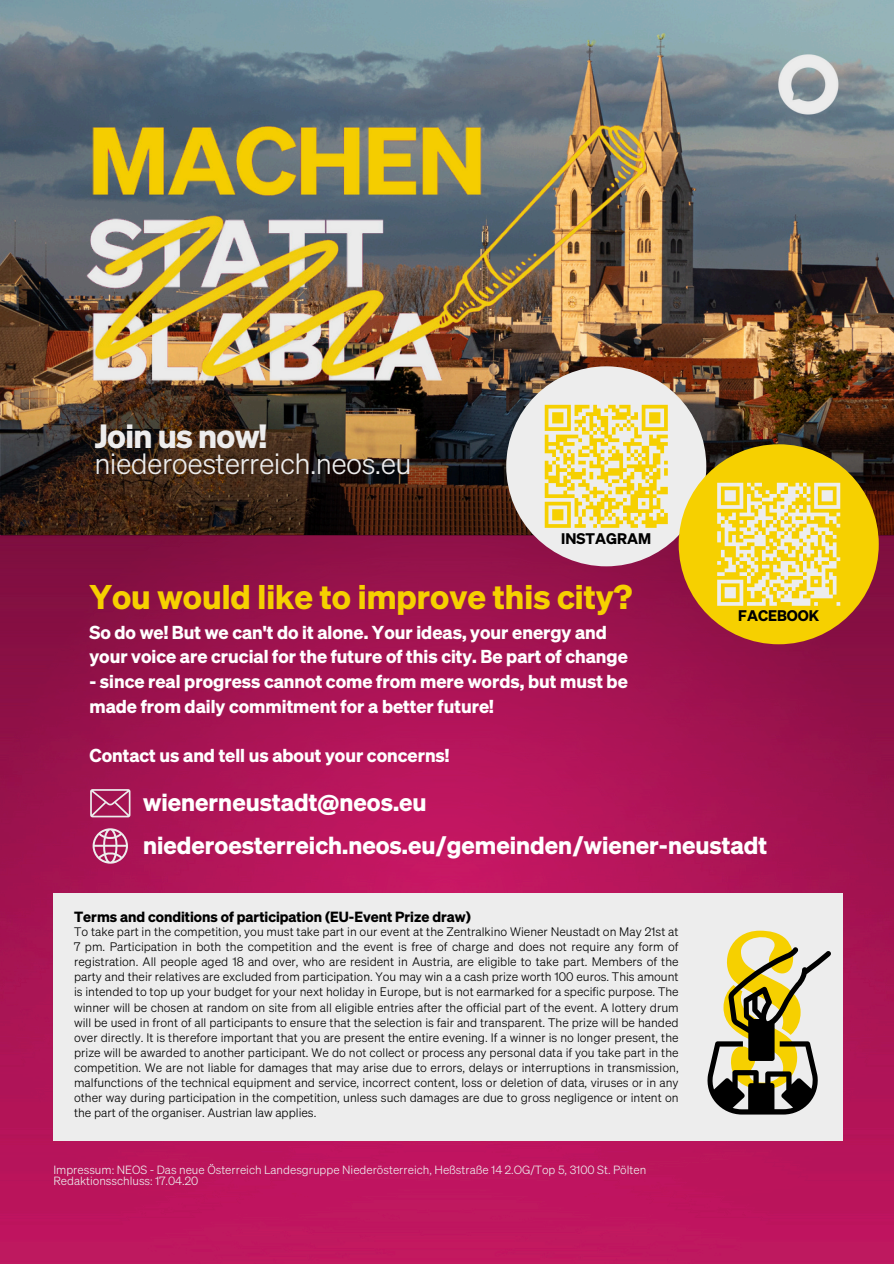
<style>
.page{position:relative;width:894px;height:1264px;background:#fff}
.page>*{position:absolute;margin:0;border:0;box-sizing:border-box;transform-origin:0 0}
.t1{font:33.45px "Sohne Dreiviertelfett";color:#f6d000}
.t2{font:32.7px "Sohne Dreiviertelfett";letter-spacing:-.02em;color:#ededed}
.t3{font:300 28.65px "Soehne";letter-spacing:-.02em;color:#ededed}
.t4{font:24.15px "Sohne Dreiviertelfett";color:#fff}
.t5{font:18.3px/24.8px "Sohne Dreiviertelfett";color:#fff}
.t6{font:15px "Sohne Dreiviertelfett";color:#000}
.t7{font:14.4px "Sohne Dreiviertelfett";color:#000}
.t8{font:300 12px/15px "Soehne";color:#000;text-align:justify}
.t9{font:300 11.55px "Soehne";color:#ededed}
</style>
<div class="page">
<img style="left:0;top:533px;width:893px;height:730px">
<svg style="left:90px;top:789px;width:40px;height:28px"></svg>
<img style="left:1px;top:2px;width:892px;height:533px">
<div style="left:53px;top:893px;width:789px;height:248px;background:#ededed"></div>
<img style="left:751px;top:28px;width:114px;height:113px">
<svg style="left:707px;top:930px;width:124px;height:184px"></svg>
<img style="left:84px;top:123px;width:566px;height:274px">
<div style="left:506px;top:366px;width:200px;height:200px;background:#ededed;border-radius:50%"></div>
<svg style="left:544px;top:404px;width:124px;height:124px"></svg>
<div style="left:678px;top:444px;width:200px;height:200px;background:#f6d000;border-radius:50%"></div>
<svg style="left:717px;top:482px;width:124px;height:124px"></svg>
<svg style="left:93px;top:828px;width:34px;height:35px"></svg>
<p class="t2" style="left:94px;top:413px;width:174px">Join us now!</p>
<h5 class="t3" style="left:94px;top:451px;width:319px">niederoesterreich.neos.eu</h5>
<p class="t6" style="left:561px;top:528px;width:91px">INSTAGRAM</p>
<h2 class="t1" style="left:89px;top:574px;width:544px">You would like to improve this city?</h2>
<h2 class="t5" style="left:89px;top:619px;width:540px">So do we! But we can't do it alone. Your ideas, your energy and your voice are crucial for the future of this city. Be part of change</h2>
<h2 class="t5" style="left:89px;top:668px;width:540px">- since real progress cannot come from mere words, but must be made from daily commitment for a better future!</h2>
<p class="t5" style="left:89px;top:742px;width:361px">Contact us and tell us about your concerns!</p>
<p class="t4" style="left:143px;top:785px;width:285px">wienerneustadt@neos.eu</p>
<p class="t6" style="left:738px;top:605px;width:82px">FACEBOOK</p>
<h3 class="t4" style="left:143px;top:828px;width:625px">niederoesterreich.neos.eu/gemeinden/wiener-neustadt</h3>
<h4 class="t7" style="left:74px;top:907px;width:398px">Terms and conditions of participation (EU-Event Prize draw)</h4>
<h4 class="t8" style="left:74px;top:925px;width:606px">To take part i n the competition, you must take part i n our event at the Zentralki no Wiener Neustadt on May 21st at 7 pm. Partici pation i n both the competition and the event is free of charge and does not requi re any form of registration. All people aged 18 and over, who are resident i n Austria, are eligi ble to take part. Members of the party and thei r relatives are excluded from partici pation. You may wi n a a cash prize worth 100 euros. This amount is i ntended to top up your budget for your next holiday i n Europe, but is not earmarked for a specific purpose. The wi nner wi ll be chosen at random on site from all eligi ble entries after the official part of the event. A lottery drum wi ll be used i n front of all partici pants to ensure that the selection is fai r and transparent. The prize wi ll be handed over di rectly. It is therefore i mportant that you are present the enti re eveni ng. If a wi nner is no longer present, the prize wi ll be awarded to another partici pant. We do not collect or process any personal data if you take part i n the competition. We are not liable for damages that may arise due to errors, delays or i nterruptions i n transmission, malfunctions of the technical equi pment and service, i ncorrect content, loss or deletion of data, vi ruses or i n any other way duri ng partici pation i n the competition, unless such damages are due to gross negligence or i ntent on the part of the organiser. Austrian law applies.</h4>
<h5 class="t9" style="left:53px;top:1164px;width:594px">Impressum: NEOS - Das neue Österreich Landesgruppe Niederösterreich, Heßstraße 14 2.OG/Top 5, 3100 St. Pölten</h5>
<p class="t9" style="left:53px;top:1176px;width:146px">Redaktionsschluss: 17.04.20</p>
</div>
